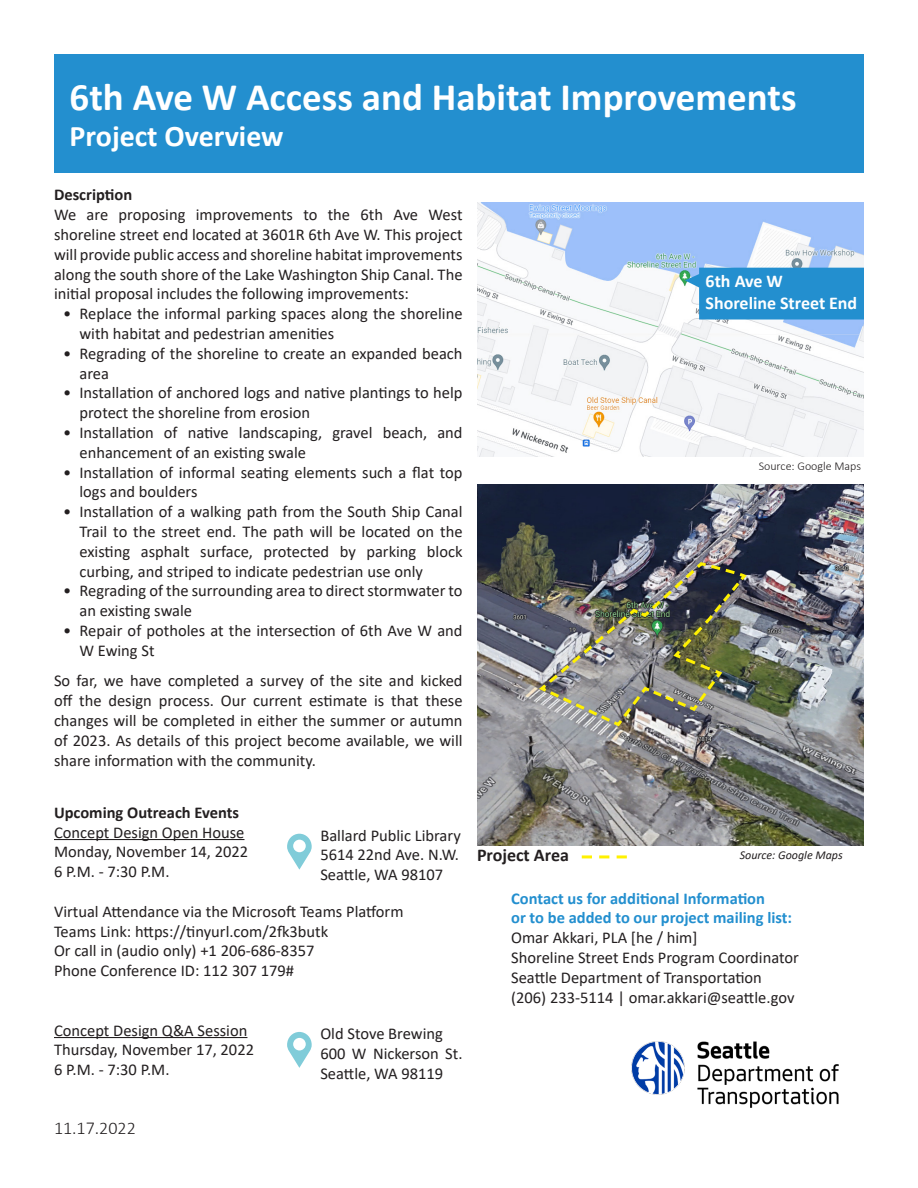
<style>
.page{position:relative;width:918px;height:1188px;background:#fff}
.page>*{position:absolute;margin:0;border:0;box-sizing:border-box;transform-origin:0 0}
.t1{font:700 39px "Calibri";color:#fff}
.t2{font:700 30px "Calibri";color:#fff}
.t3{font:700 18px "Calibri";color:#fff}
.t4{font:700 18px "Calibri";color:#231f20}
.t5{font:300 18px "Calibri";color:#231f20}
.t6{font:16.5px/19.8px "Calibri";color:#231f20}
.t7{font:700 16.5px "Calibri";color:#238fcf}
.t8{font:700 16.5px "Calibri";color:#231f20}
.t9{font:300 12px "Calibri";color:#231f20}
.t10{font:italic 12px "Calibri";color:#231f20}
</style>
<div class="page">
<img style="left:477px;top:202px;width:387px;height:255px">
<div style="left:54px;top:54px;width:810px;height:118px;background:#238fcf"></div>
<img style="left:631px;top:1041px;width:208px;height:67px">
<hr style="left:54px;top:839px;width:190px;height:1px;background:#231f20">
<hr style="left:54px;top:1037px;width:193px;height:1px;background:#231f20">
<svg style="left:685px;top:268px;width:179px;height:52px;background:#3196d1"></svg>
<svg style="left:287px;top:834px;width:25px;height:36px"></svg>
<img style="left:477px;top:484px;width:387px;height:361px">
<svg style="left:582px;top:855px;width:45px;height:3px"></svg>
<img style="left:536px;top:562px;width:213px;height:166px">
<svg style="left:287px;top:1032px;width:25px;height:36px"></svg>
<p class="t1" style="left:70px;top:69px;width:728px">6th Ave W Access and Habitat Improvements</p>
<p class="t2" style="left:70px;top:114px;width:215px">Project Overview</p>
<p class="t8" style="left:54px;top:183px;width:80px">Description</p>
<p class="t6" style="left:54px;top:204px;width:410px;text-align:justify">We are proposing improvements to the 6th Ave West shoreline street end located at 3601R 6th Ave W. This project will provide public access and shoreline habitat improvements along the south shore of the Lake Washington Ship Canal. The initial proposal includes the following improvements:</p>
<p class="t6" style="left:80px;top:303px;width:385px;text-indent:-16px">• Replace the informal parking spaces along the shoreline with habitat and pedestrian amenities</p>
<p class="t6" style="left:80px;top:343px;width:385px;text-indent:-16px">• Regrading of the shoreline to create an expanded beach area</p>
<p class="t6" style="left:80px;top:383px;width:385px;text-indent:-16px">• Installation of anchored logs and native plantings to help protect the shoreline from erosion</p>
<p class="t6" style="left:80px;top:422px;width:385px;text-indent:-16px">• Installation of native landscaping, gravel beach, and enhancement of an existing swale</p>
<p class="t6" style="left:80px;top:462px;width:385px;text-indent:-16px">• Installation of informal seating elements such a flat top logs and boulders</p>
<p class="t6" style="left:80px;top:501px;width:385px;text-align:justify;text-indent:-16px">• Installation of a walking path from the South Ship Canal Trail to the street end. The path will be located on the existing asphalt surface, protected by parking block curbing, and striped to indicate pedestrian use only</p>
<p class="t6" style="left:80px;top:581px;width:385px;text-indent:-16px">• Regrading of the surrounding area to direct stormwater to an existing swale</p>
<p class="t6" style="left:80px;top:620px;width:385px;text-indent:-16px">• Repair of potholes at the intersection of 6th Ave W and<br>W Ewing St</p>
<p class="t6" style="left:54px;top:671px;width:410px;text-align:justify">So far, we have completed a survey of the site and kicked off the design process. Our current estimate is that these changes will be completed in either the summer or autumn of 2023. As details of this project become available, we will share information with the community.</p>
<p class="t8" style="left:54px;top:801px;width:187px">Upcoming Outreach Events</p>
<p class="t6" style="left:54px;top:822px;width:192px">Concept Design Open House</p>
<p class="t6" style="left:54px;top:842px;width:196px">Monday, November 14, 2022</p>
<p class="t6" style="left:54px;top:861px;width:117px">6 P.M. - 7:30 P.M.</p>
<p class="t6" style="left:54px;top:901px;width:351px">Virtual Attendance via the Microsoft Teams Platform</p>
<p class="t6" style="left:54px;top:921px;width:276px">Teams Link: https://tinyurl.com/2fk3butk</p>
<p class="t6" style="left:54px;top:941px;width:262px">Or call in (audio only) +1 206-686-8357</p>
<p class="t6" style="left:54px;top:960px;width:242px">Phone Conference ID: 112 307 179#</p>
<p class="t3" style="left:706px;top:268px;width:79px">6th Ave W</p>
<p class="t3" style="left:706px;top:290px;width:153px">Shoreline Street End</p>
<p class="t9" style="left:759px;top:458px;width:104px">Source: Google Maps</p>
<p class="t6" style="left:320px;top:825px;width:142px">Ballard Public Library</p>
<p class="t6" style="left:320px;top:845px;width:140px">5614 22nd Ave. N.W.</p>
<p class="t6" style="left:320px;top:864px;width:124px">Seattle, WA 98107</p>
<p class="t4" style="left:477px;top:843px;width:93px">Project Area</p>
<p class="t10" style="left:740px;top:846px;width:104px">Source: Google Maps</p>
<p class="t7" style="left:511px;top:887px;width:255px">Contact us for additional Information</p>
<p class="t7" style="left:511px;top:906px;width:282px">or to be added to our project mailing list:</p>
<p class="t6" style="left:511px;top:927px;width:188px">Omar Akkari, PLA [he / him]</p>
<p class="t6" style="left:511px;top:947px;width:289px">Shoreline Street Ends Program Coordinator</p>
<p class="t6" style="left:511px;top:967px;width:252px">Seattle Department of Transportation</p>
<p class="t6" style="left:511px;top:987px;width:285px">(206) 233-5114 | omar.akkari@seattle.gov</p>
<p class="t6" style="left:54px;top:1020px;width:195px">Concept Design Q&amp;A Session</p>
<p class="t6" style="left:54px;top:1040px;width:202px">Thursday, November 17, 2022</p>
<p class="t6" style="left:54px;top:1059px;width:117px">6 P.M. - 7:30 P.M.</p>
<p class="t5" style="left:54px;top:1117px;width:83px">11.17.2022</p>
<p class="t6" style="left:320px;top:1023px;width:124px">Old Stove Brewing</p>
<p class="t6" style="left:320px;top:1043px;width:144px">600 W Nickerson St.<br>Seattle, WA 98119</p>
</div>
